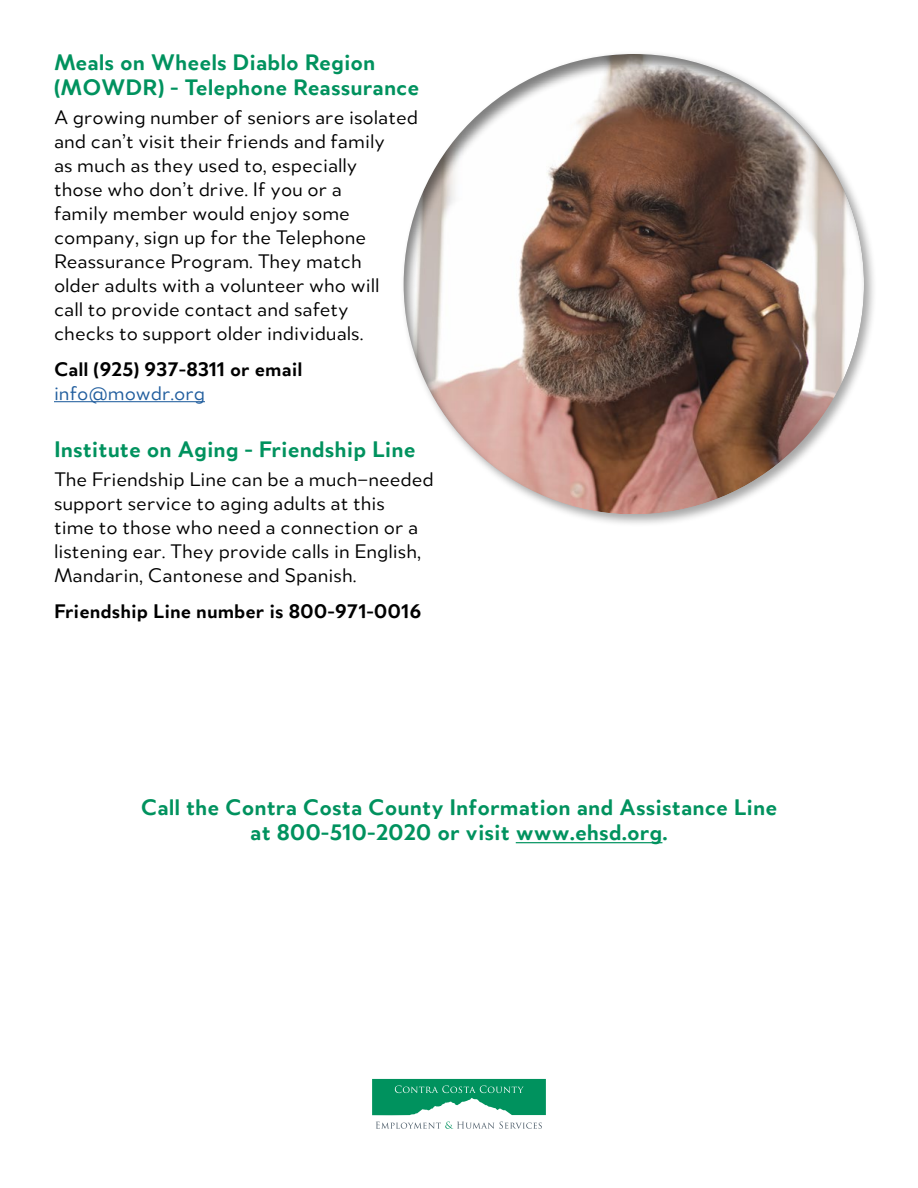
<style>
.page{position:relative;width:918px;height:1188px;background:#fff}
.page>*{position:absolute;margin:0;border:0;box-sizing:border-box;transform-origin:0 0}
.t1{font:700 24px/25.5px "Merel";color:#00925e}
.t2{font:21px/24px "Merel";color:#000}
.t3{font:700 21px "Merel";color:#000}
.t4{font:21px "Merel";color:#215e9e}
</style>
<div class="page">
<hr style="left:54px;top:401px;width:151px;height:1px;background:#215e9e">
<div style="left:399px;top:50px;width:478px;height:477px;background:#000;opacity:.35"></div>
<div style="left:390px;top:45px;width:487px;height:471px;background:#000;opacity:.5"></div>
<svg style="left:376px;top:1122px;width:166px;height:7px"></svg>
<svg style="left:372px;top:1079px;width:174px;height:36px"></svg>
<hr style="left:516px;top:842px;width:146px;height:1px;background:#00925e">
<p class="t1" style="left:54px;top:47px;width:367px">Meals on Wheels Diablo Region (MOWDR) - Telephone Reassurance</p>
<p class="t2" style="left:54px;top:103px;width:365px">A growing number of seniors are isolated and can’t visit their friends and family<br>as much as they used to, especially<br>those who don’t drive. If you or a<br>family member would enjoy some company, sign up for the Telephone Reassurance Program. They match<br>older adults with a volunteer who will<br>call to provide contact and safety<br>checks to support older individuals.</p>
<p class="t3" style="left:54px;top:352px;width:250px">Call (925) 937-8311 or email</p>
<p class="t4" style="left:54px;top:377px;width:152px">info@mowdr.org</p>
<p class="t1" style="left:54px;top:435px;width:363px">Institute on Aging - Friendship Line</p>
<p class="t2" style="left:54px;top:466px;width:381px">The Friendship Line can be a much–needed support service to aging adults at this<br>time to those who need a connection or a listening ear. They provide calls in English, Mandarin, Cantonese and Spanish.</p>
<p class="t3" style="left:54px;top:594px;width:369px">Friendship Line number is 800-971-0016</p>
<p class="t1" style="left:141px;top:792px;width:638px;text-align:center">Call the Contra Costa County Information and Assistance Line at 800-510-2020 or visit www.ehsd.org.</p>
</div>
